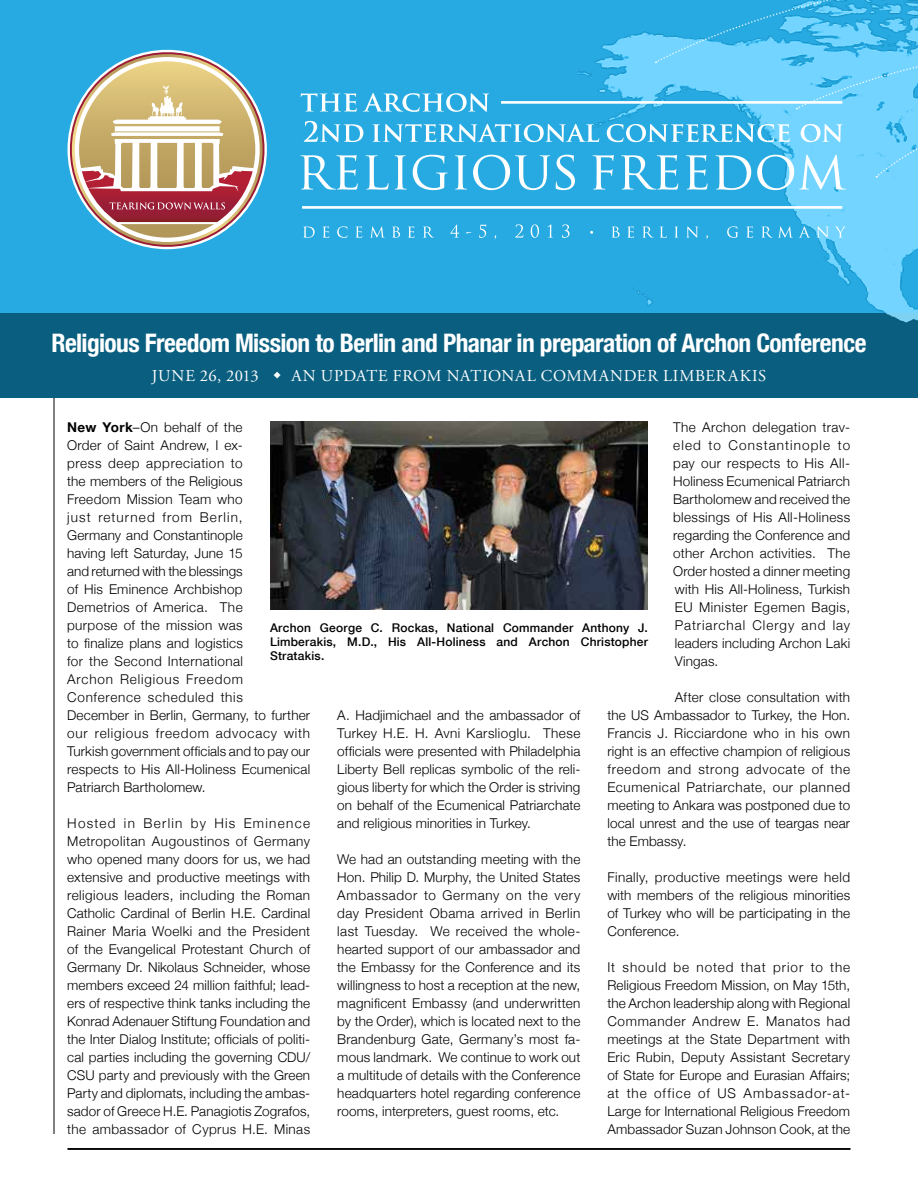
<style>
.page{position:relative;width:918px;height:1188px;background:#fff}
.page>*{position:absolute;margin:0;border:0;box-sizing:border-box;transform-origin:0 0}
.t1{font:700 condensed 25.5px "Helvetica Neue";letter-spacing:-.025em;color:#fff}
.t2{font:16.5px "Adobe Garamond Pro";letter-spacing:.04em;color:#fff}
.t3{font:300 13.5px/18px "Helvetica Neue";letter-spacing:.015em;color:#000;text-align:justify}
.t4{font:500 12px/14.4px "Helvetica Neue";letter-spacing:.015em;color:#000;text-align:justify}
.s1{font-weight:700}
</style>
<div class="page">
<hr style="left:68px;top:1148px;width:782px;height:2px;background:#000">
<hr style="left:54px;top:115px;width:1px;height:1019px;background:#000">
<img style="left:271px;top:422px;width:376px;height:187px">
<div style="left:0;top:0;width:918px;height:391px;background:#27aae1"></div>
<div style="left:0;top:313px;width:918px;height:84px;background:#0a5f80"></div>
<img style="left:591px;top:190px;width:327px;height:205px">
<svg style="left:301px;top:0;width:617px;height:190px"></svg>
<hr style="left:302px;top:206px;width:540px;height:3px;background:#fff">
<hr style="left:501px;top:101px;width:341px;height:3px;background:#fff">
<svg style="left:139px;top:49px;width:57px;height:5px"></svg>
<svg style="left:67px;top:54px;width:200px;height:196px"></svg>
<svg style="left:303px;top:226px;width:12px;height:12px"></svg>
<svg style="left:322px;top:226px;width:7px;height:12px"></svg>
<svg style="left:337px;top:226px;width:10px;height:12px"></svg>
<svg style="left:355px;top:226px;width:7px;height:12px"></svg>
<svg style="left:370px;top:226px;width:15px;height:12px"></svg>
<svg style="left:392px;top:227px;width:8px;height:11px"></svg>
<svg style="left:408px;top:226px;width:7px;height:12px"></svg>
<svg style="left:423px;top:227px;width:11px;height:11px"></svg>
<svg style="left:450px;top:224px;width:9px;height:14px"></svg>
<svg style="left:479px;top:225px;width:7px;height:13px"></svg>
<svg style="left:515px;top:224px;width:8px;height:14px"></svg>
<svg style="left:531px;top:224px;width:8px;height:14px"></svg>
<svg style="left:547px;top:224px;width:6px;height:14px"></svg>
<svg style="left:562px;top:224px;width:8px;height:14px"></svg>
<svg style="left:612px;top:227px;width:8px;height:11px"></svg>
<svg style="left:627px;top:226px;width:7px;height:12px"></svg>
<svg style="left:642px;top:227px;width:12px;height:11px"></svg>
<svg style="left:660px;top:227px;width:7px;height:11px"></svg>
<svg style="left:675px;top:227px;width:3px;height:11px"></svg>
<svg style="left:686px;top:226px;width:12px;height:12px"></svg>
<svg style="left:727px;top:226px;width:11px;height:12px"></svg>
<svg style="left:746px;top:226px;width:7px;height:12px"></svg>
<svg style="left:761px;top:226px;width:32px;height:12px"></svg>
<svg style="left:799px;top:226px;width:11px;height:12px"></svg>
<svg style="left:817px;top:226px;width:12px;height:12px"></svg>
<svg style="left:835px;top:227px;width:11px;height:11px"></svg>
<h1 class="t1" style="left:52px;top:322px;width:816px">Religious Freedom Mission to Berlin and Phanar in preparation of Archon Conference</h1>
<p class="t2" style="left:152px;top:365px;width:109px">JUNE 26, 2013</p>
<p class="t2" style="left:291px;top:365px;width:476px">AN UPDATE FROM NATIONAL COMMANDER LIMBERAKIS</p>
<p class="t3" style="left:673px;top:417px;width:179px">The Archon delegation trav&shy;eled to Constantinople to pay our respects to His All-Holiness Ecumenical Patriarch Bartholomew and received the blessings of His All-Holiness regarding the Conference and other Archon activities. The Order hosted a dinner meeting with His All-Holiness, Turkish EU Minister Egemen Bagis, Patriarchal Clergy and lay leaders including Archon Laki Vingas.</p>
<p class="t3" style="left:607px;top:687px;width:244px;text-indent:68px">After close consultation with the US Ambassador to Turkey, the Hon.<br>Francis J. Ricciardone who in his own right is an effective champion of religious freedom and strong advocate of the Ecumenical Patriarchate, our planned meeting to Ankara was postponed due to local unrest and the use of teargas near the Embassy.</p>
<p class="t3" style="left:607px;top:867px;width:244px">Finally, productive meetings were held with members of the religious minorities of Turkey who will be participating in the Conference.</p>
<p class="t3" style="left:607px;top:957px;width:244px">It should be noted that prior to the Religious Freedom Mission, on May 15th, the Archon leadership along with Regional Commander Andrew E. Manatos had meetings at the State Department with Eric Rubin, Deputy Assistant Secretary of State for Europe and Eurasian Affairs; at the office of US Ambassador-at-Large for International Religious Freedom Ambassador Suzan Johnson Cook, at the</p>
<p class="t3" style="left:67px;top:417px;width:245px;text-align:left"><span class="s1">New York</span>–On behalf of the<br>Order of Saint Andrew, I ex-<br>press deep appreciation to<br>the members of the Religious<br>Freedom Mission Team who<br>just returned from Berlin,<br>Germany and Constantinople<br>having left Saturday, June 15<br>and returned with the blessings<br>of His Eminence Archbishop<br>Demetrios of America. The<br>purpose of the mission was<br>to finalize plans and logistics<br>for the Second International<br>Archon Religious Freedom<br>Conference scheduled this<br>December in Berlin, Germany, to further our religious freedom advocacy with<br>Turkish government officials and to pay our respects to His All-Holiness Ecumenical<br>Patriarch Bartholomew.</p>
<p class="t3" style="left:67px;top:813px;width:245px">Hosted in Berlin by His Eminence Metropolitan Augoustinos of Germany who opened many doors for us, we had extensive and productive meetings with religious leaders, including the Roman Catholic Cardinal of Berlin H.E. Cardinal Rainer Maria Woelki and the President of the Evangelical Protestant Church of Germany Dr. Nikolaus Schneider, whose members exceed 24 million faithful; lead&shy;ers of respective think tanks including the Konrad Adenauer Stiftung Foundation and the Inter Dialog Institute; officials of politi&shy;cal parties including the governing CDU/ CSU party and previously with the Green Party and diplomats, including the ambas&shy;sador of Greece H.E. Panagiotis Zografos, the ambassador of Cyprus H.E. Minas</p>
<p class="t4" style="left:270px;top:620px;width:379px">Archon George C. Rockas, National Commander Anthony J.<br>Limberakis, M.D., His All-Holiness and Archon Christopher Stratakis.</p>
<p class="t3" style="left:337px;top:705px;width:245px">A. Hadjimichael and the ambassador of Turkey H.E. H. Avni Karslioglu. These officials were presented with Philadelphia Liberty Bell replicas symbolic of the reli&shy;gious liberty for which the Order is striving on behalf of the Ecumenical Patriarchate and religious minorities in Turkey.</p>
<p class="t3" style="left:337px;top:849px;width:245px">We had an outstanding meeting with the Hon. Philip D. Murphy, the United States Ambassador to Germany on the very day President Obama arrived in Berlin last Tuesday. We received the whole&shy;hearted support of our ambassador and the Embassy for the Conference and its willingness to host a reception at the new, magnificent Embassy (and underwritten by the Order), which is located next to the Brandenburg Gate, Germany’s most fa&shy;mous landmark. We continue to work out a multitude of details with the Conference headquarters hotel regarding conference rooms, interpreters, guest rooms, etc.</p>
</div>
